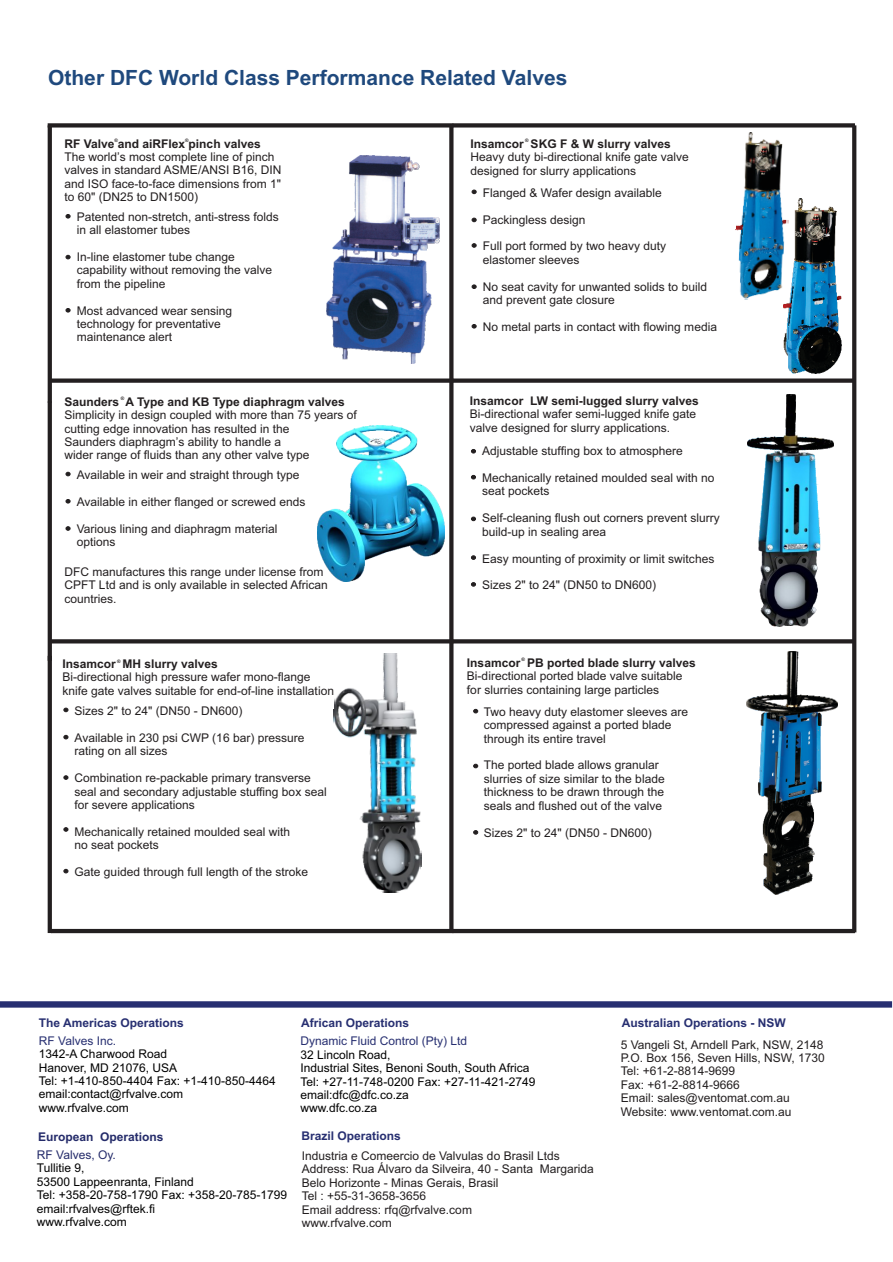
<style>
.page{position:relative;width:893px;height:1262px;background:#fff}
.page>*{position:absolute;margin:0;border:0;box-sizing:border-box;transform-origin:0 0}
.t1{font:700 21px "Arial";color:#1f497d}
.t2{font:12px/13.4px "Arial";color:#231f20}
.t3{font:12px/13.4px "Arial";color:#000}
.t4{font:700 12px "Arial";color:#231f20}
.t5{font:700 12px "Arial";color:#272f71}
.t6{font:12px "Arial";color:#272f71}
.t7{font:700 12px "Arial";color:#242b6a}
.t8{font:12px "Arial";color:#242b6a}
.t9{font:700 4.8px "Arial";color:#231f20}
</style>
<div class="page">
<div style="left:0;top:1001px;width:892px;height:6px;background:#272f71"></div>
<svg style="left:48px;top:127px;width:4px;height:274px"></svg>
<svg style="left:48px;top:123px;width:404px;height:4px;background:#322e2f"></svg>
<div style="left:51px;top:378px;width:402px;height:5px;background:#231f20"></div>
<svg style="left:449px;top:125px;width:4px;height:804px;background:#312e2f"></svg>
<svg style="left:452px;top:123px;width:403px;height:4px;background:#322e2f"></svg>
<div style="left:452px;top:378px;width:403px;height:5px;background:#231f20"></div>
<svg style="left:852px;top:125px;width:4px;height:807px;background:#2b2728"></svg>
<svg style="left:48px;top:401px;width:4px;height:255px"></svg>
<svg style="left:51px;top:639px;width:401px;height:4px;background:#302c2d"></svg>
<svg style="left:452px;top:639px;width:403px;height:4px;background:#302c2d"></svg>
<svg style="left:48px;top:656px;width:4px;height:277px"></svg>
<hr style="left:51px;top:929px;width:402px;height:4px;background:#231f20">
<hr style="left:452px;top:929px;width:403px;height:4px;background:#231f20">
<img style="left:326px;top:155px;width:114px;height:208px">
<svg style="left:66px;top:214px;width:4px;height:4px"></svg>
<svg style="left:66px;top:255px;width:4px;height:4px"></svg>
<svg style="left:66px;top:308px;width:4px;height:4px"></svg>
<img style="left:746px;top:651px;width:91px;height:243px">
<img style="left:784px;top:198px;width:57px;height:175px">
<img style="left:735px;top:132px;width:55px;height:168px">
<svg style="left:471px;top:190px;width:5px;height:4px"></svg>
<svg style="left:471px;top:218px;width:5px;height:4px"></svg>
<svg style="left:471px;top:243px;width:5px;height:5px"></svg>
<svg style="left:471px;top:284px;width:5px;height:5px"></svg>
<svg style="left:471px;top:324px;width:5px;height:4px"></svg>
<svg style="left:473px;top:709px;width:5px;height:4px"></svg>
<svg style="left:473px;top:763px;width:5px;height:5px"></svg>
<svg style="left:473px;top:830px;width:5px;height:4px"></svg>
<svg style="left:471px;top:449px;width:5px;height:4px"></svg>
<svg style="left:471px;top:475px;width:5px;height:4px"></svg>
<svg style="left:471px;top:516px;width:5px;height:5px"></svg>
<svg style="left:471px;top:555px;width:5px;height:5px"></svg>
<svg style="left:471px;top:582px;width:5px;height:4px"></svg>
<img style="left:747px;top:394px;width:86px;height:232px">
<svg style="left:66px;top:472px;width:4px;height:4px"></svg>
<svg style="left:66px;top:499px;width:4px;height:4px"></svg>
<svg style="left:66px;top:526px;width:4px;height:5px"></svg>
<img style="left:317px;top:425px;width:128px;height:156px">
<svg style="left:63px;top:707px;width:5px;height:5px"></svg>
<svg style="left:63px;top:735px;width:5px;height:4px"></svg>
<svg style="left:63px;top:775px;width:5px;height:4px"></svg>
<svg style="left:63px;top:827px;width:5px;height:4px"></svg>
<svg style="left:63px;top:869px;width:5px;height:4px"></svg>
<img style="left:333px;top:653px;width:89px;height:240px">
<h1 class="t1" style="left:48px;top:70px;width:520px">Other DFC World Class Performance Related Valves</h1>
<p class="t9" style="left:114px;top:139px;width:5px">®</p>
<p class="t4" style="left:64px;top:139px;width:198px">RF Valve and aiRFlex pinch valves</p>
<p class="t2" style="left:64px;top:151px;width:218px">The world’s most complete line of pinch valves in standard ASME/ANSI B16, DIN and ISO face-to-face dimensions from 1" to 60" (DN25 to DN1500)</p>
<p class="t2" style="left:77px;top:211px;width:204px">Patented non-stretch, anti-stress folds in all elastomer tubes</p>
<p class="t2" style="left:77px;top:251px;width:197px">In-line elastomer tube change capability without removing the valve from the pipeline</p>
<p class="t2" style="left:77px;top:305px;width:157px">Most advanced wear sensing technology for preventative maintenance alert</p>
<p class="t9" style="left:185px;top:139px;width:5px">®</p>
<p class="t4" style="left:64px;top:397px;width:282px">Saunders A Type and KB Type diaphragm valves</p>
<p class="t2" style="left:64px;top:409px;width:294px">Simplicity in design coupled with more than 75 years of cutting edge innovation has resulted in the<br>Saunders diaphragm’s ability to handle a<br>wider range of fluids than any other valve type</p>
<p class="t2" style="left:77px;top:469px;width:224px">Available in weir and straight through type</p>
<p class="t2" style="left:77px;top:496px;width:230px">Available in either flanged or screwed ends</p>
<p class="t2" style="left:77px;top:523px;width:202px">Various lining and diaphragm material options</p>
<p class="t2" style="left:64px;top:566px;width:265px">DFC manufactures this range under license from<br>CPFT Ltd and is only available in selected African countries.</p>
<p class="t9" style="left:121px;top:397px;width:5px">®</p>
<p class="t4" style="left:62px;top:659px;width:157px">Insamcor MH slurry valves</p>
<p class="t2" style="left:62px;top:671px;width:273px">Bi-directional high pressure wafer mono-flange knife gate valves suitable for end-of-line installation</p>
<p class="t2" style="left:75px;top:705px;width:169px">Sizes 2" to 24" (DN50 - DN600)</p>
<p class="t2" style="left:75px;top:732px;width:231px">Available in 230 psi CWP (16 bar) pressure rating on all sizes</p>
<p class="t2" style="left:75px;top:772px;width:253px">Combination re-packable primary transverse seal and secondary adjustable stuffing box seal for severe applications</p>
<p class="t2" style="left:75px;top:826px;width:217px">Mechanically retained moulded seal with no seat pockets</p>
<p class="t2" style="left:75px;top:866px;width:235px">Gate guided through full length of the stroke</p>
<p class="t9" style="left:117px;top:659px;width:5px">®</p>
<p class="t9" style="left:525px;top:138px;width:5px">®</p>
<p class="t4" style="left:470px;top:139px;width:202px">Insamcor SKG F &amp; W slurry valves</p>
<p class="t2" style="left:470px;top:151px;width:220px">Heavy duty bi-directional knife gate valve designed for slurry applications</p>
<p class="t2" style="left:483px;top:187px;width:180px">Flanged &amp; Wafer design available</p>
<p class="t2" style="left:483px;top:214px;width:104px">Packingless design</p>
<p class="t2" style="left:483px;top:240px;width:185px">Full port formed by two heavy duty elastomer sleeves</p>
<p class="t2" style="left:483px;top:281px;width:226px">No seat cavity for unwanted solids to build and prevent gate closure</p>
<p class="t2" style="left:483px;top:321px;width:236px">No metal parts in contact with flowing media</p>
<p class="t4" style="left:470px;top:396px;width:230px">Insamcor LW semi-lugged slurry valves</p>
<p class="t2" style="left:470px;top:409px;width:228px">Bi-directional wafer semi-lugged knife gate valve designed for slurry applications.</p>
<p class="t2" style="left:482px;top:445px;width:202px">Adjustable stuffing box to atmosphere</p>
<p class="t2" style="left:482px;top:472px;width:234px">Mechanically retained moulded seal with no seat pockets</p>
<p class="t2" style="left:482px;top:512px;width:239px">Self-cleaning flush out corners prevent slurry build-up in sealing area</p>
<p class="t2" style="left:482px;top:553px;width:234px">Easy mounting of proximity or limit switches</p>
<p class="t2" style="left:482px;top:579px;width:175px">Sizes 2" to 24" (DN50 to DN600)</p>
<p class="t9" style="left:521px;top:657px;width:5px">®</p>
<p class="t4" style="left:467px;top:658px;width:230px">Insamcor PB ported blade slurry valves</p>
<p class="t2" style="left:467px;top:670px;width:217px">Bi-directional ported blade valve suitable for slurries containing large particles</p>
<p class="t2" style="left:484px;top:706px;width:206px">Two heavy duty elastomer sleeves are compressed against a ported blade through its entire travel</p>
<p class="t2" style="left:484px;top:759px;width:182px">The ported blade allows granular slurries of size similar to the blade thickness to be drawn through the seals and flushed out of the valve</p>
<p class="t2" style="left:484px;top:826px;width:169px">Sizes 2" to 24" (DN50 - DN600)</p>
<p class="t5" style="left:39px;top:1018px;width:146px">The Americas Operations</p>
<p class="t6" style="left:39px;top:1036px;width:79px">RF Valves Inc.</p>
<p class="t3" style="left:39px;top:1048px;width:238px">1342-A Charwood Road<br>Hanover, MD 21076, USA<br>Tel: +1-410-850-4404 Fax: +1-410-850-4464 email:contact@rfvalve.com www.rfvalve.com</p>
<p class="t7" style="left:38px;top:1132px;width:127px">European Operations</p>
<p class="t8" style="left:37px;top:1150px;width:80px">RF Valves, Oy.</p>
<p class="t3" style="left:37px;top:1162px;width:252px">Tullitie 9,<br>53500 Lappeenranta, Finland<br>Tel: +358-20-758-1790 Fax: +358-20-785-1799 email:rfvalves@rftek.fi<br>www.rfvalve.com</p>
<p class="t5" style="left:301px;top:1018px;width:110px">African Operations</p>
<p class="t5" style="left:621px;top:1018px;width:166px">Australian Operations - NSW</p>
<p class="t6" style="left:300px;top:1036px;width:168px">Dynamic Fluid Control (Pty) Ltd</p>
<p class="t3" style="left:300px;top:1049px;width:237px">32 Lincoln Road,<br>Industrial Sites, Benoni South, South Africa<br>Tel: +27-11-748-0200 Fax: +27-11-421-2749 email:dfc@dfc.co.za<br>www.dfc.co.za</p>
<p class="t5" style="left:301px;top:1131px;width:101px">Brazil Operations</p>
<p class="t2" style="left:302px;top:1150px;width:294px">Industria e Comeercio de Valvulas do Brasil Ltds Address: Rua Álvaro da Silveira, 40 - Santa Margarida Belo Horizonte - Minas Gerais, Brasil<br>Tel : +55-31-3658-3656<br>Email address: rfq@rfvalve.com<br>www.rfvalve.com</p>
<p class="t2" style="left:620px;top:1038px;width:205px">5 Vangeli St, Arndell Park, NSW, 2148<br>P.O. Box 156, Seven Hills, NSW, 1730<br>Tel: +61-2-8814-9699<br>Fax: +61-2-8814-9666<br>Email: sales@ventomat.com.au<br>Website: www.ventomat.com.au</p>
</div>
